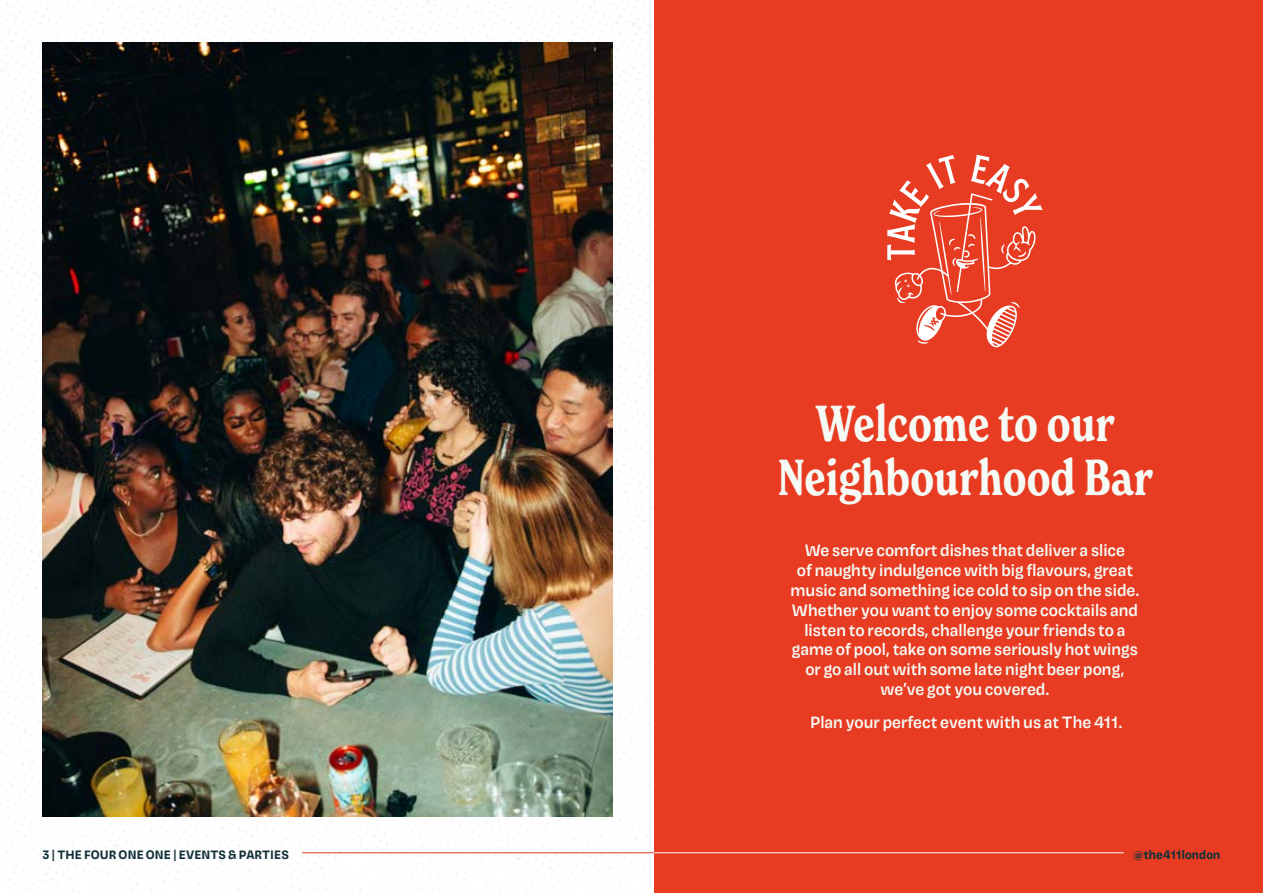
<style>
.page{position:relative;width:1263px;height:893px;background:#fff}
.page>*{position:absolute;margin:0;border:0;box-sizing:border-box;transform-origin:0 0}
.t1{font:600 condensed 49.5px/53.6px "New Spirit";color:#f6faf4;text-align:center}
.t2{font:500 16.5px/19.8px "Magnet";color:#f6faf4;text-align:center}
.t3{font:700 12px "Magnet";letter-spacing:.01em;color:#133139}
</style>
<div class="page">
<img style="left:0;top:0;width:654px;height:893px">
<div style="left:654px;top:0;width:609px;height:893px;background:#e73b22"></div>
<svg style="left:887px;top:155px;width:156px;height:192px"></svg>
<img style="left:43px;top:43px;width:569px;height:773px">
<hr style="left:654px;top:852px;width:470px;height:1px;background:#fff">
<h1 class="t1" style="left:778px;top:397px;width:377px">Welcome to our<br>Neighbourhood Bar</h1>
<p class="t2" style="left:790px;top:540px;width:350px">We serve comfort dishes that deliver a slice<br>of naughty indulgence with big flavours, great music and something ice cold to sip on the side.<br>Whether you want to enjoy some cocktails and listen to records, challenge your friends to a game of pool, take on some seriously hot wings or go all out with some late night beer pong, we’ve got you covered.</p>
<p class="t2" style="left:810px;top:711px;width:314px">Plan your perfect event with us at The 411.</p>
<p class="t3" style="left:43px;top:846px;width:248px">3 | THE FOUR ONE ONE | EVENTS &amp; PARTIES</p>
<p class="t3" style="left:1133px;top:846px;width:88px">@the411london</p>
</div>
